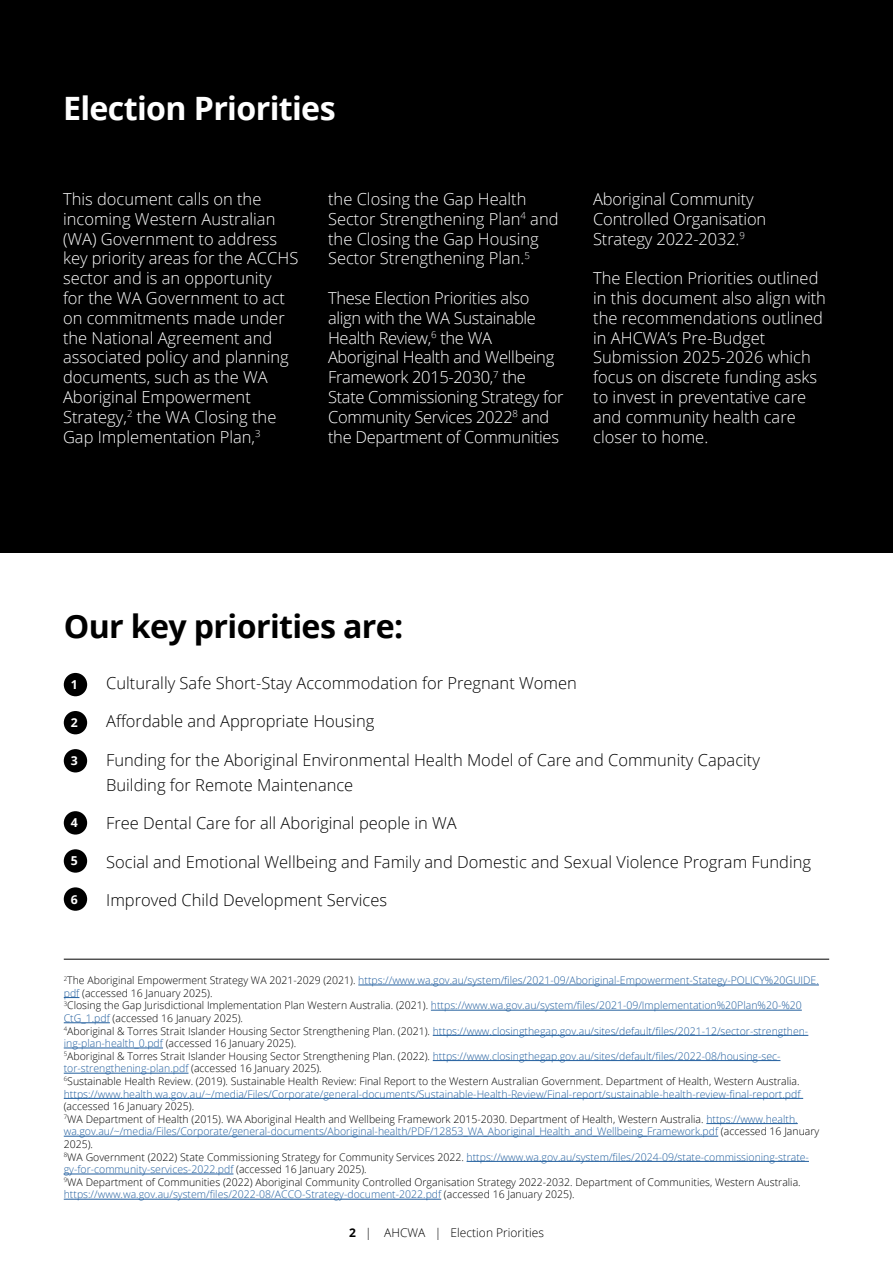
<style>
.page{position:relative;width:893px;height:1263px;background:#fff}
.page>*{position:absolute;margin:0;border:0;box-sizing:border-box;transform-origin:0 0}
.t1{font:700 32.1px "Open Sans";letter-spacing:-.02em;color:#000}
.t2{font:700 32.1px "Open Sans";letter-spacing:-.02em;color:#fff}
.t3{font:300 16.5px/19.8px "Open Sans";color:#fff}
.t4{font:300 16.5px/25.5px "Open Sans";color:#000}
.t5{font:300 16.5px/19.8px "Open Sans";letter-spacing:-.02em;color:#fff}
.t6{font:700 12.3px "Open Sans";color:#fff}
.t7{font:300 12px "Open Sans";color:#000}
.t8{font:300 10.5px/12.6px "Open Sans";color:#215e9e}
.t9{font:300 10.5px/12.6px "Open Sans";color:#000}
.s1{color:#000}
.s2{color:#215e9e}
.s3{font-weight:700}
</style>
<div class="page">
<div style="left:64px;top:673px;width:23px;height:23px;background:#000;border-radius:50%"></div>
<div style="left:64px;top:749px;width:23px;height:23px;background:#000;border-radius:50%"></div>
<div style="left:64px;top:849px;width:23px;height:24px;background:#000;border-radius:50%"></div>
<div style="left:64px;top:711px;width:23px;height:23px;background:#000;border-radius:50%"></div>
<div style="left:64px;top:811px;width:23px;height:23px;background:#000;border-radius:50%"></div>
<div style="left:64px;top:887px;width:23px;height:24px;background:#000;border-radius:50%"></div>
<div style="left:0;top:0;width:893px;height:553px;background:#000"></div>
<hr style="left:358px;top:985px;width:461px;height:1px;background:#215e9e">
<svg style="left:64px;top:997px;width:15px;height:1px"></svg>
<hr style="left:431px;top:1010px;width:371px;height:1px;background:#215e9e">
<hr style="left:64px;top:1022px;width:46px;height:1px;background:#215e9e">
<hr style="left:433px;top:1035px;width:375px;height:1px;background:#215e9e">
<hr style="left:64px;top:1048px;width:99px;height:1px;background:#215e9e">
<hr style="left:433px;top:1060px;width:347px;height:1px;background:#215e9e">
<hr style="left:64px;top:1073px;width:124px;height:1px;background:#215e9e">
<hr style="left:64px;top:1098px;width:739px;height:1px;background:#215e9e">
<hr style="left:706px;top:1123px;width:92px;height:1px;background:#215e9e">
<hr style="left:64px;top:1136px;width:654px;height:1px;background:#215e9e">
<hr style="left:467px;top:1161px;width:342px;height:1px;background:#215e9e">
<hr style="left:64px;top:1174px;width:169px;height:1px;background:#215e9e">
<hr style="left:64px;top:1199px;width:377px;height:1px;background:#215e9e">
<hr style="left:64px;top:959px;width:765px;height:1px;background:#000">
<h1 class="t2" style="left:63px;top:86px;width:274px">Election Priorities</h1>
<p class="t3" style="left:63px;top:189px;width:237px">This document calls on the incoming Western Australian (WA) Government to address key priority areas for the ACCHS sector and is an opportunity<br>for the WA Government to act on commitments made under the National Agreement and associated policy and planning documents, such as the WA<br>Aboriginal Empowerment<br>Strategy,<sup>2</sup> the WA Closing the<br>Gap Implementation Plan,<sup>3</sup></p>
<h2 class="t3" style="left:328px;top:189px;width:232px">the Closing the Gap Health<br>Sector Strengthening Plan<sup>4</sup> and the Closing the Gap Housing<br>Sector Strengthening Plan.<sup>5</sup></h2>
<p class="t5" style="left:328px;top:288px;width:237px">These Election Priorities also align with the WA Sustainable<br>Health Review,<sup>6</sup> the WA<br>Aboriginal Health and Wellbeing<br>Framework 2015-2030,<sup>7</sup> the<br>State Commissioning Strategy for<br>Community Services 2022<sup>8</sup> and the Department of Communities</p>
<h2 class="t3" style="left:593px;top:189px;width:175px">Aboriginal Community<br>Controlled Organisation<br>Strategy 2022-2032.<sup>9</sup></h2>
<p class="t3" style="left:593px;top:268px;width:234px">The Election Priorities outlined in this document also align with the recommendations outlined in AHCWA’s Pre-Budget<br>Submission 2025-2026 which focus on discrete funding asks to invest in preventative care and community health care closer to home.</p>
<h1 class="t1" style="left:64px;top:603px;width:341px">Our key priorities are:</h1>
<h2 class="t4" style="left:106px;top:670px;width:472px">Culturally Safe Short-Stay Accommodation for Pregnant Women</h2>
<h2 class="t4" style="left:106px;top:708px;width:270px">Affordable and Appropriate Housing</h2>
<h2 class="t4" style="left:106px;top:746px;width:655px">Funding for the Aboriginal Environmental Health Model of Care and Community Capacity<br>Building for Remote Maintenance</h2>
<h2 class="t4" style="left:106px;top:810px;width:352px">Free Dental Care for all Aboriginal people in WA</h2>
<h2 class="t4" style="left:106px;top:848px;width:706px">Social and Emotional Wellbeing and Family and Domestic and Sexual Violence Program Funding</h2>
<h2 class="t4" style="left:106px;top:887px;width:283px">Improved Child Development Services</h2>
<p class="t6" style="left:71px;top:676px;width:9px">1</p>
<p class="t6" style="left:71px;top:714px;width:9px">2</p>
<p class="t6" style="left:71px;top:752px;width:9px">3</p>
<p class="t6" style="left:71px;top:814px;width:9px">4</p>
<p class="t6" style="left:71px;top:852px;width:9px">5</p>
<p class="t6" style="left:71px;top:890px;width:9px">6</p>
<p class="t8" style="left:64px;top:974px;width:757px"><sup>2</sup><span class="s1">The Aboriginal Empowerment Strategy WA 2021-2029 (2021).</span> https://www.wa.gov.au/system/files/2021-09/Aboriginal-Empowerment-Stategy-POLICY%20GUIDE. pdf <span class="s1">(accessed 16 January 2025).<br></span><sup>3</sup><span class="s1">Closing the Gap Jurisdictional Implementation Plan Western Australia. (2021).</span> https://www.wa.gov.au/system/files/2021-09/Implementation%20Plan%20-%20<br>CtG_1.pdf <span class="s1">(accessed 16 January 2025).<br></span><sup>4</sup><span class="s1">Aboriginal &amp; Torres Strait Islander Housing Sector Strengthening Plan. (2021).</span> https://www.closingthegap.gov.au/sites/default/files/2021-12/sector-strengthen&shy;ing-plan-health_0.pdf <span class="s1">(accessed 16 January 2025).<br></span><sup>5</sup><span class="s1">Aboriginal &amp; Torres Strait Islander Housing Sector Strengthening Plan. (2022).</span> https://www.closingthegap.gov.au/sites/default/files/2022-08/housing-sec&shy;tor-strengthening-plan.pdf <span class="s1">(accessed 16 January 2025).<br></span><sup>6</sup><span class="s1">Sustainable Health Review. (2019). Sustainable Health Review: Final Report to the Western Australian Government. Department of Health, Western Australia. </span>https://www.health.wa.gov.au/~/media/Files/Corporate/general-documents/Sustainable-Health-Review/Final-report/sustainable-health-review-final-report.pdf</p>
<p class="t9" style="left:64px;top:1100px;width:757px">(accessed 16 January 2025).<br><sup>7</sup>WA Department of Health (2015). WA Aboriginal Health and Wellbeing Framework 2015-2030. Department of Health, Western Australia. <span class="s2">https://www.health. wa.gov.au/~/media/Files/Corporate/general-documents/Aboriginal-health/PDF/12853_WA_Aboriginal_Health_and_Wellbeing_Framework.pdf</span> (accessed 16 January 2025).<br><sup>8</sup>WA Government (2022) State Commissioning Strategy for Community Services 2022. <span class="s2">https://www.wa.gov.au/system/files/2024-09/state-commissioning-strate&shy;gy-for-community-services-2022.pdf</span> (accessed 16 January 2025).<br><sup>9</sup>WA Department of Communities (2022) Aboriginal Community Controlled Organisation Strategy 2022-2032. Department of Communities, Western Australia. <span class="s2">https://www.wa.gov.au/system/files/2022-08/ACCO-Strategy-document-2022.pdf</span> (accessed 16 January 2025).</p>
<p class="t7" style="left:349px;top:1224px;width:196px"><span class="s3">2</span> | AHCWA | Election Priorities</p>
</div>
